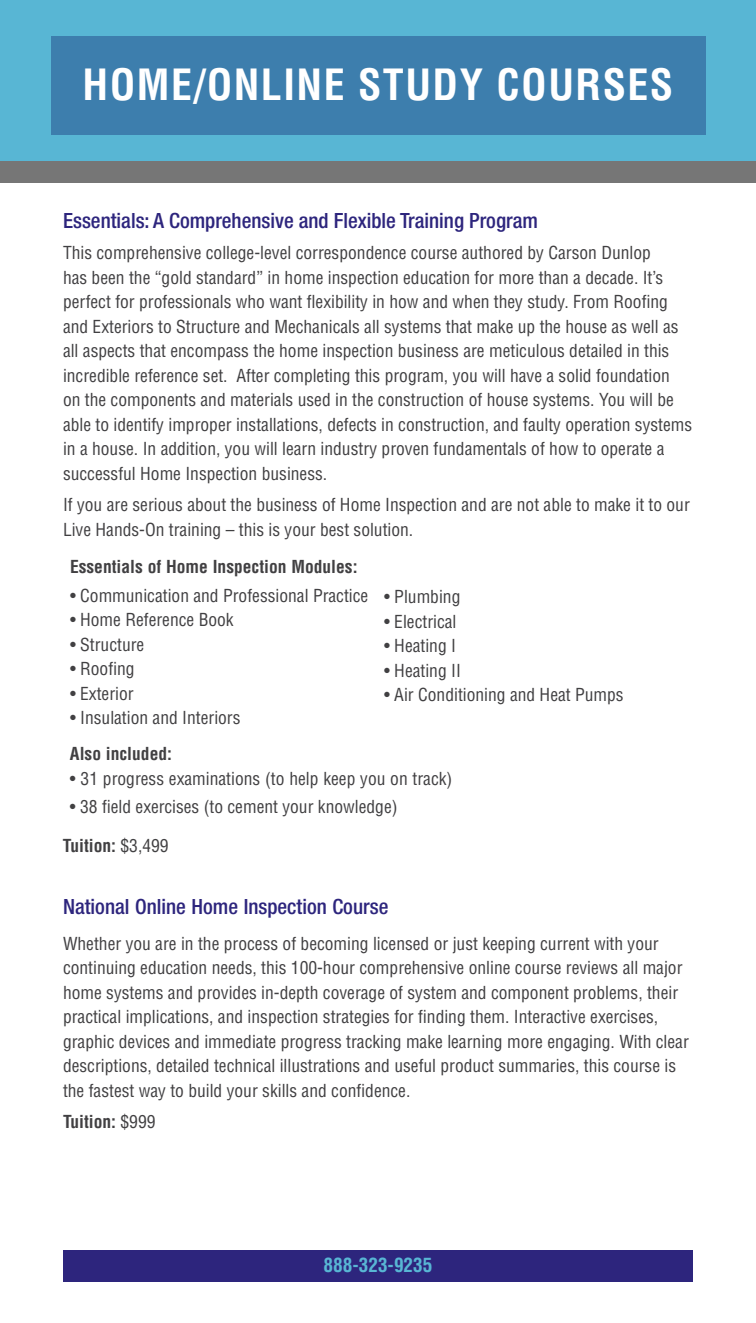
<style>
.page{position:relative;width:756px;height:1323px;background:#fff}
.page>*{position:absolute;margin:0;border:0;box-sizing:border-box;transform-origin:0 0}
.t1{font:700 condensed 42px "Helvetica LT Std";letter-spacing:.035em;color:#fff}
.t2{font:500 condensed 21px "Helvetica Neue LT Std";color:#2d257d}
.t3{font:700 condensed 19.25px "Helvetica LT Std";color:#58b6d4}
.t4{font:condensed 17.5px/24.5px "Helvetica LT Std";color:#414042}
.t5{font:700 condensed 17.5px "Helvetica LT Std";color:#414042}
.s1{font-weight:400}
</style>
<div class="page">
<div style="left:0;top:121px;width:756px;height:62px;background:#767676"></div>
<div style="left:0;top:0;width:756px;height:160px;background:#58b6d4"></div>
<div style="left:63px;top:1250px;width:630px;height:32px;background:#2d257d"></div>
<div style="left:51px;top:37px;width:654px;height:98px;background:#3d7ead"></div>
<h1 class="t1" style="left:83px;top:59px;width:592px">Home/Online Study Courses</h1>
<p class="t2" style="left:63px;top:208px;width:476px">Essentials: A Comprehensive and Flexible Training Program</p>
<p class="t4" style="left:63px;top:241px;width:631px">This comprehensive college-level correspondence course authored by Carson Dunlop<br>has been the “gold standard” in home inspection education for more than a decade. It’s perfect for professionals who want flexibility in how and when they study. From Roofing and Exteriors to Structure and Mechanicals all systems that make up the house as well as all aspects that encompass the home inspection business are meticulous detailed in this incredible reference set. After completing this program, you will have a solid foundation<br>on the components and materials used in the construction of house systems. You will be able to identify improper installations, defects in construction, and faulty operation systems in a house. In addition, you will learn industry proven fundamentals of how to operate a successful Home Inspection business.</p>
<p class="t4" style="left:63px;top:493px;width:628px">If you are serious about the business of Home Inspection and are not able to make it to our<br>Live Hands-On training – this is your best solution.</p>
<p class="t5" style="left:70px;top:556px;width:289px">Essentials of Home Inspection Modules:</p>
<p class="t4" style="left:70px;top:583px;width:300px">• Communication and Professional Practice</p>
<p class="t4" style="left:70px;top:607px;width:165px">• Home Reference Book</p>
<p class="t4" style="left:70px;top:632px;width:76px">• Structure</p>
<p class="t4" style="left:70px;top:656px;width:66px">• Roofing</p>
<p class="t4" style="left:70px;top:681px;width:65px">• Exterior</p>
<p class="t4" style="left:70px;top:705px;width:172px">• Insulation and Interiors</p>
<p class="t4" style="left:384px;top:584px;width:78px">• Plumbing</p>
<p class="t4" style="left:384px;top:609px;width:74px">• Electrical</p>
<p class="t4" style="left:384px;top:633px;width:73px">• Heating I</p>
<p class="t4" style="left:384px;top:658px;width:78px">• Heating II</p>
<p class="t4" style="left:384px;top:682px;width:241px">• Air Conditioning and Heat Pumps</p>
<p class="t5" style="left:70px;top:743px;width:104px">Also included:</p>
<p class="t4" style="left:70px;top:766px;width:384px">• 31 progress examinations (to help keep you on track)</p>
<p class="t4" style="left:70px;top:794px;width:329px">• 38 field exercises (to cement your knowledge)</p>
<p class="t5" style="left:63px;top:835px;width:107px">Tuition: <span class="s1">$3,499</span></p>
<p class="t2" style="left:63px;top:894px;width:327px">National Online Home Inspection Course</p>
<p class="t4" style="left:63px;top:931px;width:627px">Whether you are in the process of becoming licensed or just keeping current with your continuing education needs, this 100-hour comprehensive online course reviews all major home systems and provides in-depth coverage of system and component problems, their practical implications, and inspection strategies for finding them. Interactive exercises, graphic devices and immediate progress tracking make learning more engaging. With clear descriptions, detailed technical illustrations and useful product summaries, this course is the fastest way to build your skills and confidence.</p>
<p class="t5" style="left:63px;top:1111px;width:94px">Tuition: <span class="s1">$999</span></p>
<p class="t3" style="left:323px;top:1252px;width:111px">888-323-9235</p>
</div>
